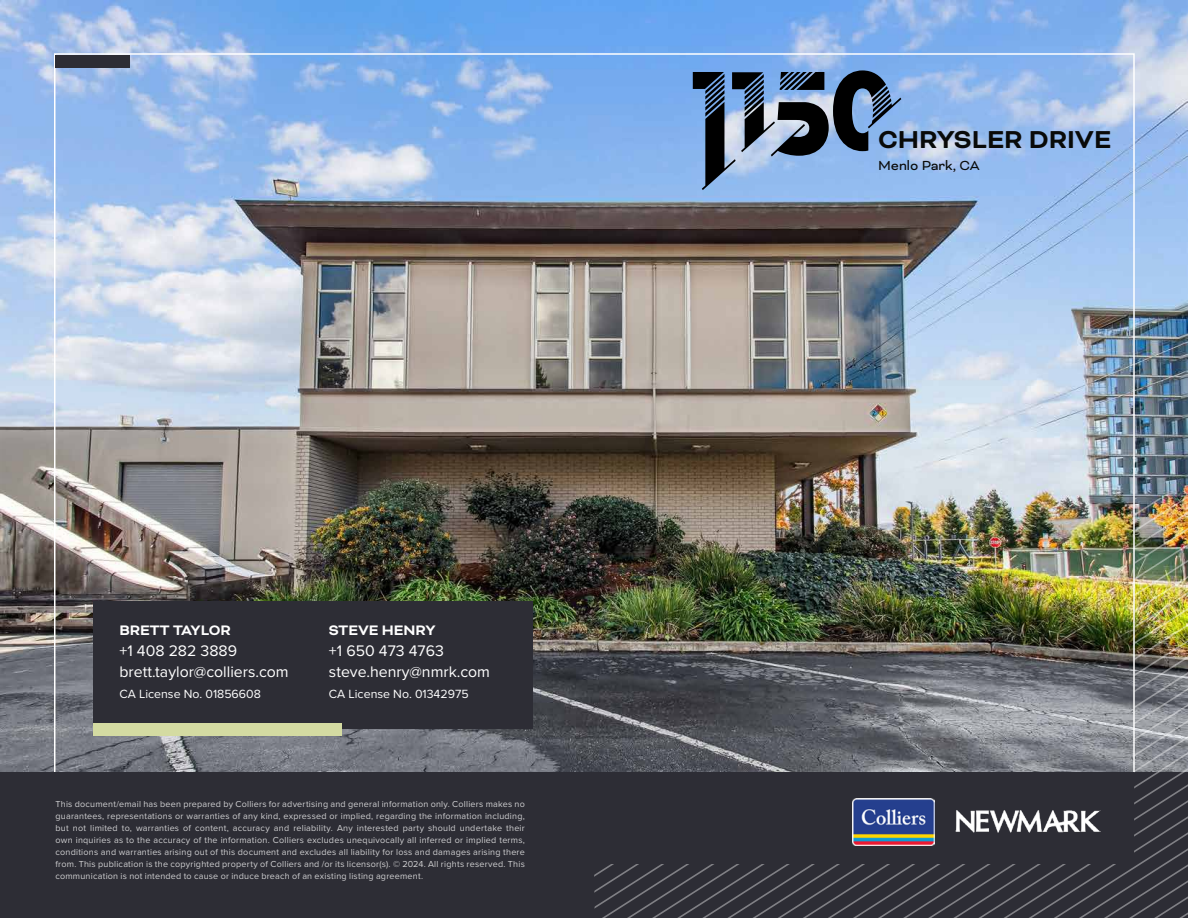
<style>
.page{position:relative;width:1188px;height:918px;background:#fff}
.page>*{position:absolute;margin:0;border:0;box-sizing:border-box;transform-origin:0 0}
.t1{font:700 28.2px "Bicyclette";color:#090a09}
.t2{font:15.9px/21.1px "Proxima Nova";color:#fff}
.t3{font:700 15.9px "Bicyclette";color:#fff}
.t4{font:15.15px "Bicyclette";color:#090a09}
.t5{font:12.3px "Proxima Nova";color:#fff}
.t6{font:9px/12px "Proxima Nova";letter-spacing:.025em;color:#fff;text-align:justify}
</style>
<div class="page">
<img style="left:0;top:0;width:1188px;height:772px">
<div style="left:0;top:772px;width:1188px;height:146px;background:#2d2d35"></div>
<div style="left:56px;top:56px;width:74px;height:12px;background:#2d2d35"></div>
<div style="left:93px;top:602px;width:439px;height:127px;background:#2d2d35"></div>
<img style="left:594px;top:498px;width:594px;height:12px">
<img style="left:594px;top:510px;width:594px;height:16px">
<img style="left:594px;top:526px;width:594px;height:16px">
<img style="left:594px;top:542px;width:594px;height:16px">
<img style="left:594px;top:558px;width:594px;height:16px">
<img style="left:594px;top:574px;width:594px;height:16px">
<img style="left:594px;top:590px;width:594px;height:16px">
<img style="left:594px;top:606px;width:594px;height:16px">
<img style="left:594px;top:622px;width:594px;height:16px">
<img style="left:594px;top:638px;width:594px;height:16px">
<svg style="left:594px;top:654px;width:594px;height:16px;background:#54555a"></svg>
<svg style="left:594px;top:670px;width:594px;height:16px;background:#60636b"></svg>
<svg style="left:594px;top:686px;width:594px;height:16px;background:#63656d"></svg>
<svg style="left:594px;top:702px;width:594px;height:16px;background:#74767c"></svg>
<svg style="left:594px;top:718px;width:594px;height:16px;background:#7c7e84"></svg>
<svg style="left:594px;top:734px;width:594px;height:16px;background:#6e7077"></svg>
<svg style="left:594px;top:750px;width:594px;height:16px;background:#6d7077"></svg>
<svg style="left:594px;top:766px;width:594px;height:16px"></svg>
<svg style="left:852px;top:830px;width:336px;height:16px"></svg>
<svg style="left:594px;top:846px;width:594px;height:72px"></svg>
<div style="left:93px;top:723px;width:248px;height:12px;background:#d4dba2"></div>
<img style="left:853px;top:799px;width:81px;height:46px">
<img style="left:955px;top:810px;width:145px;height:22px">
<svg style="left:693px;top:70px;width:208px;height:120px;background:#667e9f"></svg>
<h2 class="t3" style="left:119px;top:621px;width:113px">BRETT TAYLOR</h2>
<h2 class="t2" style="left:119px;top:640px;width:171px">+1 408 282 3889 brett.taylor@colliers.com</h2>
<h3 class="t5" style="left:119px;top:685px;width:143px">CA License No. 01856608</h3>
<h2 class="t3" style="left:329px;top:621px;width:108px">STEVE HENRY</h2>
<h2 class="t2" style="left:329px;top:640px;width:163px">+1 650 473 4763 steve.henry@nmrk.com</h2>
<h3 class="t5" style="left:329px;top:685px;width:141px">CA License No. 01342975</h3>
<p class="t6" style="left:56px;top:798px;width:471px">This document/email has been prepared by Colliers for advertising and general information only. Colliers makes no guarantees, representations or warranties of any kind, expressed or implied, regarding the information including, but not limited to, warranties of content, accuracy and reliability. Any interested party should undertake their own inquiries as to the accuracy of the information. Colliers excludes unequivocally all inferred or implied terms, conditions and warranties arising out of this document and excludes all liability for loss and damages arising there from. This publication is the copyrighted property of Colliers and /or its licensor(s). © 2024. All rights reserved. This communication is not intended to cause or induce breach of an existing listing agreement.</p>
<h1 class="t1" style="left:878px;top:123px;width:235px">CHRYSLER DRIVE</h1>
<h3 class="t4" style="left:878px;top:157px;width:103px">Menlo Park, CA</h3>
</div>
